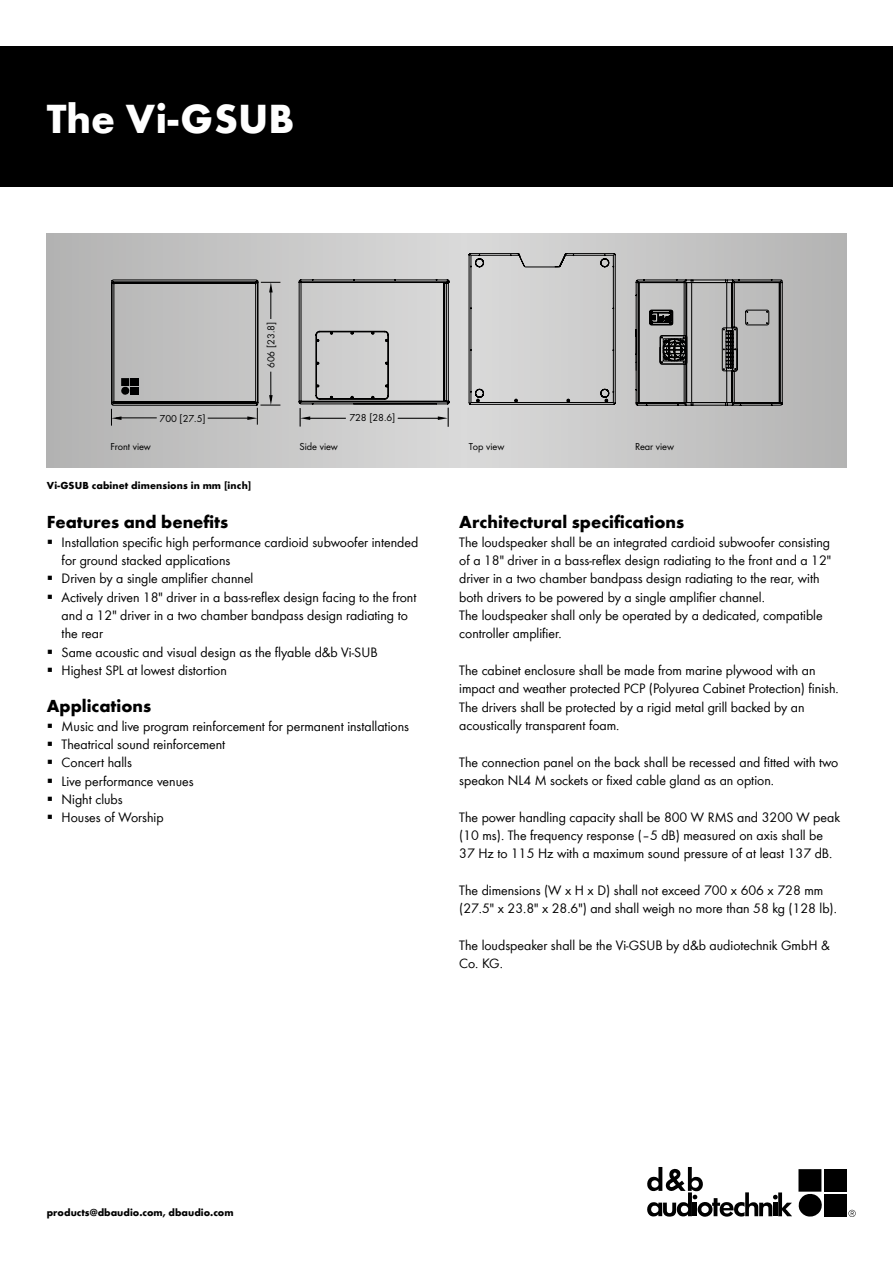
<style>
.page{position:relative;width:893px;height:1263px;background:#fff}
.page>*{position:absolute;margin:0;border:0;box-sizing:border-box;transform-origin:0 0}
.t1{font:700 42px "dbaudio Futura";color:#fff}
.t2{font:700 18px "dbaudio Futura";color:#000}
.t3{font:14.1px/18.3px "dbaudio Futura";color:#000}
.t4{font:700 10.5px "dbaudio Futura";letter-spacing:.01em;color:#000}
.t5{font:10.5px "dbaudio Futura";color:#000}
</style>
<div class="page">
<div style="left:0;top:47px;width:893px;height:140px;background:#000"></div>
<div style="left:824px;top:1169px;width:23px;height:23px;background:#000"></div>
<svg style="left:798px;top:1169px;width:24px;height:48px"></svg>
<div style="left:824px;top:1194px;width:23px;height:22px;background:#000"></div>
<svg style="left:647px;top:1167px;width:145px;height:50px"></svg>
<svg style="left:848px;top:1210px;width:8px;height:7px"></svg>
<svg style="left:47px;top:234px;width:799px;height:234px;background:#c2c2c2"></svg>
<svg style="left:299px;top:279px;width:150px;height:148px;background:#bbbbba"></svg>
<svg style="left:111px;top:279px;width:169px;height:147px;background:#afaeae"></svg>
<svg style="left:469px;top:253px;width:147px;height:152px;background:#c6c5c5"></svg>
<svg style="left:636px;top:280px;width:146px;height:125px;background:#9b9b9b"></svg>
<h1 class="t1" style="left:47px;top:88px;width:249px">The Vi-GSUB</h1>
<p class="t5" style="left:160px;top:411px;width:47px">700 [27.5]</p>
<p class="t5" style="left:264px;top:368px;width:47px;rotate:-90deg">606 [23.8]</p>
<p class="t5" style="left:349px;top:411px;width:47px">728 [28.6]</p>
<p class="t5" style="left:299px;top:439px;width:40px">Side view</p>
<p class="t5" style="left:111px;top:439px;width:42px">Front view</p>
<p class="t5" style="left:469px;top:439px;width:37px">Top view</p>
<p class="t5" style="left:635px;top:439px;width:41px">Rear view</p>
<p class="t4" style="left:47px;top:477px;width:206px">Vi-GSUB cabinet dimensions in mm [inch]</p>
<p class="t2" style="left:47px;top:509px;width:183px">Features and benefits</p>
<p class="t3" style="left:62px;top:532px;width:358px">Installation specific high performance cardioid subwoofer intended for ground stacked applications<br>Driven by a single amplifier channel<br>Actively driven 18" driver in a bass-reflex design facing to the front and a 12" driver in a two chamber bandpass design radiating to the rear<br>Same acoustic and visual design as the flyable d&amp;b Vi-SUB Highest SPL at lowest distortion</p>
<p class="t2" style="left:47px;top:693px;width:106px">Applications</p>
<p class="t3" style="left:62px;top:716px;width:349px">Music and live program reinforcement for permanent installations<br>Theatrical sound reinforcement<br>Concert halls<br>Live performance venues<br>Night clubs<br>Houses of Worship</p>
<p class="t2" style="left:459px;top:509px;width:227px">Architectural specifications</p>
<p class="t3" style="left:459px;top:532px;width:373px">The loudspeaker shall be an integrated cardioid subwoofer consisting of a 18" driver in a bass-reflex design radiating to the front and a 12" driver in a two chamber bandpass design radiating to the rear, with both drivers to be powered by a single amplifier channel.<br>The loudspeaker shall only be operated by a dedicated, compatible controller amplifier.</p>
<p class="t3" style="left:459px;top:660px;width:381px">The cabinet enclosure shall be made from marine plywood with an impact and weather protected PCP (Polyurea Cabinet Protection) finish.<br>The drivers shall be protected by a rigid metal grill backed by an acoustically transparent foam.</p>
<p class="t3" style="left:459px;top:752px;width:381px">The connection panel on the back shall be recessed and fitted with two speakon NL4 M sockets or fixed cable gland as an option.</p>
<p class="t3" style="left:459px;top:807px;width:382px">The power handling capacity shall be 800 W RMS and 3200 W peak (10 ms). The frequency response (–5 dB) measured on axis shall be<br>37 Hz to 115 Hz with a maximum sound pressure of at least 137 dB.</p>
<p class="t3" style="left:459px;top:880px;width:379px">The dimensions (W x H x D) shall not exceed 700 x 606 x 728 mm (27.5" x 23.8" x 28.6") and shall weigh no more than 58 kg (128 lb).</p>
<p class="t3" style="left:459px;top:935px;width:372px">The loudspeaker shall be the Vi-GSUB by d&amp;b audiotechnik GmbH &amp;<br>Co. KG.</p>
<p class="t4" style="left:47px;top:1205px;width:188px">products@dbaudio.com, dbaudio.com</p>
</div>
